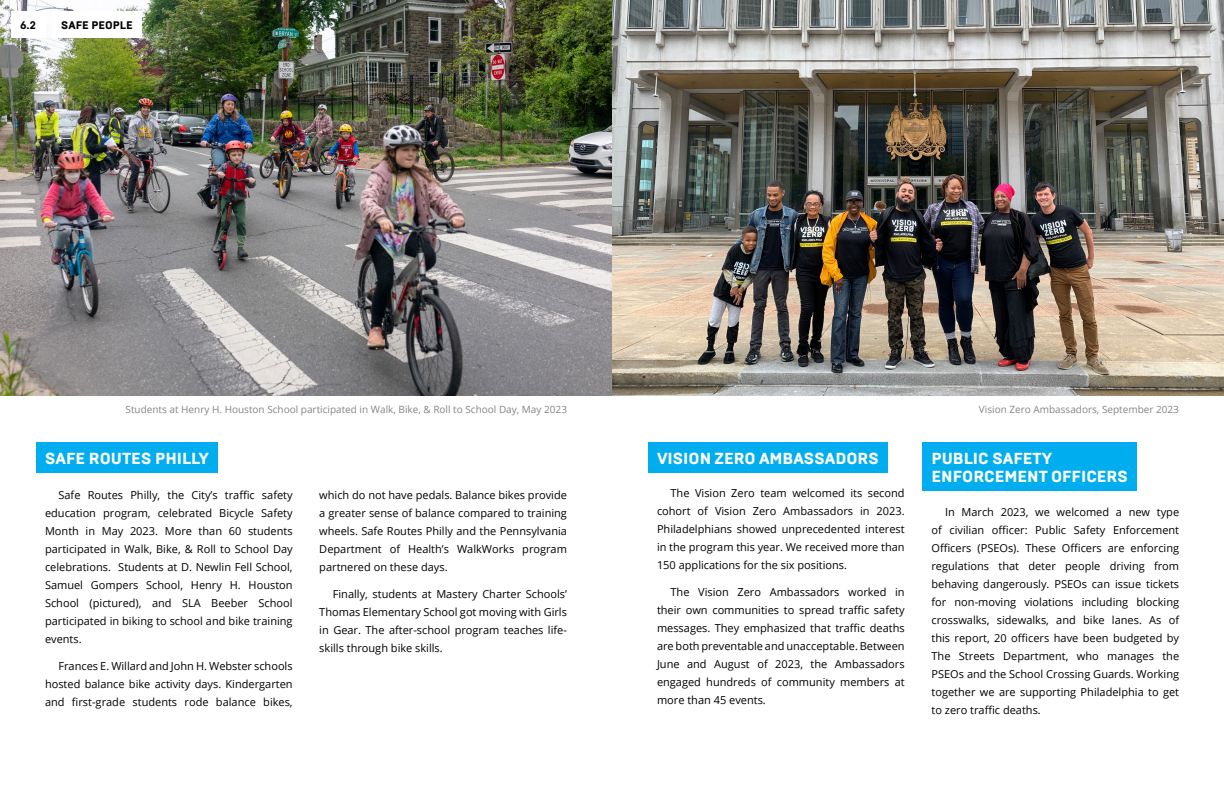
<style>
.page{position:relative;width:1224px;height:792px;background:#fff}
.page>*{position:absolute;margin:0;border:0;box-sizing:border-box;transform-origin:0 0}
.t1{font:800 16px/18px "Brutal Type";color:#fff}
.t2{font:11px/18px "Open Sans";color:#000;text-align:justify}
.t3{font:800 11px "Brutal Type";color:#000}
.t4{font:10px "Open Sans";color:#858585}
</style>
<div class="page">
<div style="left:36px;top:442px;width:182px;height:31px;background:#00aeef"></div>
<img style="left:0;top:0;width:1224px;height:396px">
<div style="left:922px;top:442px;width:215px;height:49px;background:#00aeef"></div>
<div style="left:648px;top:442px;width:240px;height:31px;background:#00aeef"></div>
<div style="left:11px;top:11px;width:34px;height:27px;background:#fff"></div>
<div style="left:52px;top:11px;width:90px;height:27px;background:#fff"></div>
<p class="t3" style="left:20px;top:18px;width:17px">6.2</p>
<p class="t3" style="left:61px;top:18px;width:73px">SAFE PEOPLE</p>
<p class="t4" style="left:126px;top:402px;width:443px">Students at Henry H. Houston School participated in Walk, Bike, &amp; Roll to School Day, May 2023</p>
<h1 class="t1" style="left:45px;top:450px;width:165px">SAFE ROUTES PHILLY</h1>
<p class="t2" style="left:45px;top:486px;width:249px;text-indent:13px">Safe Routes Philly, the City’s traffic safety education program, celebrated Bicycle Safety Month in May 2023. More than 60 students participated in Walk, Bike, &amp; Roll to School Day celebrations. Students at D. Newlin Fell School, Samuel Gompers School, Henry H. Houston School (pictured), and SLA Beeber School participated in biking to school and bike training events.</p>
<p class="t2" style="left:45px;top:657px;width:249px;text-indent:13px">Frances E. Willard and John H. Webster schools hosted balance bike activity days. Kindergarten and first-grade students rode balance bikes,</p>
<p class="t2" style="left:319px;top:486px;width:249px">which do not have pedals. Balance bikes provide a greater sense of balance compared to training wheels. Safe Routes Philly and the Pennsylvania Department of Health’s WalkWorks program partnered on these days.</p>
<p class="t2" style="left:319px;top:585px;width:249px;text-indent:13px">Finally, students at Mastery Charter Schools’ Thomas Elementary School got moving with Girls in Gear. The after-school program teaches life&shy;skills through bike skills.</p>
<h1 class="t1" style="left:657px;top:450px;width:223px">VISION ZERO AMBASSADORS</h1>
<p class="t2" style="left:657px;top:484px;width:249px;text-indent:13px">The Vision Zero team welcomed its second cohort of Vision Zero Ambassadors in 2023.<br>Philadelphians showed unprecedented interest in the program this year. We received more than 150 applications for the six positions.</p>
<p class="t2" style="left:657px;top:583px;width:249px;text-indent:13px">The Vision Zero Ambassadors worked in their own communities to spread traffic safety messages. They emphasized that traffic deaths are both preventable and unacceptable. Between June and August of 2023, the Ambassadors engaged hundreds of community members at more than 45 events.</p>
<p class="t4" style="left:979px;top:402px;width:202px">Vision Zero Ambassadors, September 2023</p>
<h1 class="t1" style="left:932px;top:450px;width:198px">PUBLIC SAFETY<br>ENFORCEMENT OFFICERS</h1>
<p class="t2" style="left:932px;top:502px;width:249px;text-indent:13px">In March 2023, we welcomed a new type of civilian officer: Public Safety Enforcement Officers (PSEOs). These Officers are enforcing regulations that deter people driving from behaving dangerously. PSEOs can issue tickets for non-moving violations including blocking crosswalks, sidewalks, and bike lanes. As of this report, 20 officers have been budgeted by The Streets Department, who manages the PSEOs and the School Crossing Guards. Working together we are supporting Philadelphia to get to zero traffic deaths.</p>
</div>
